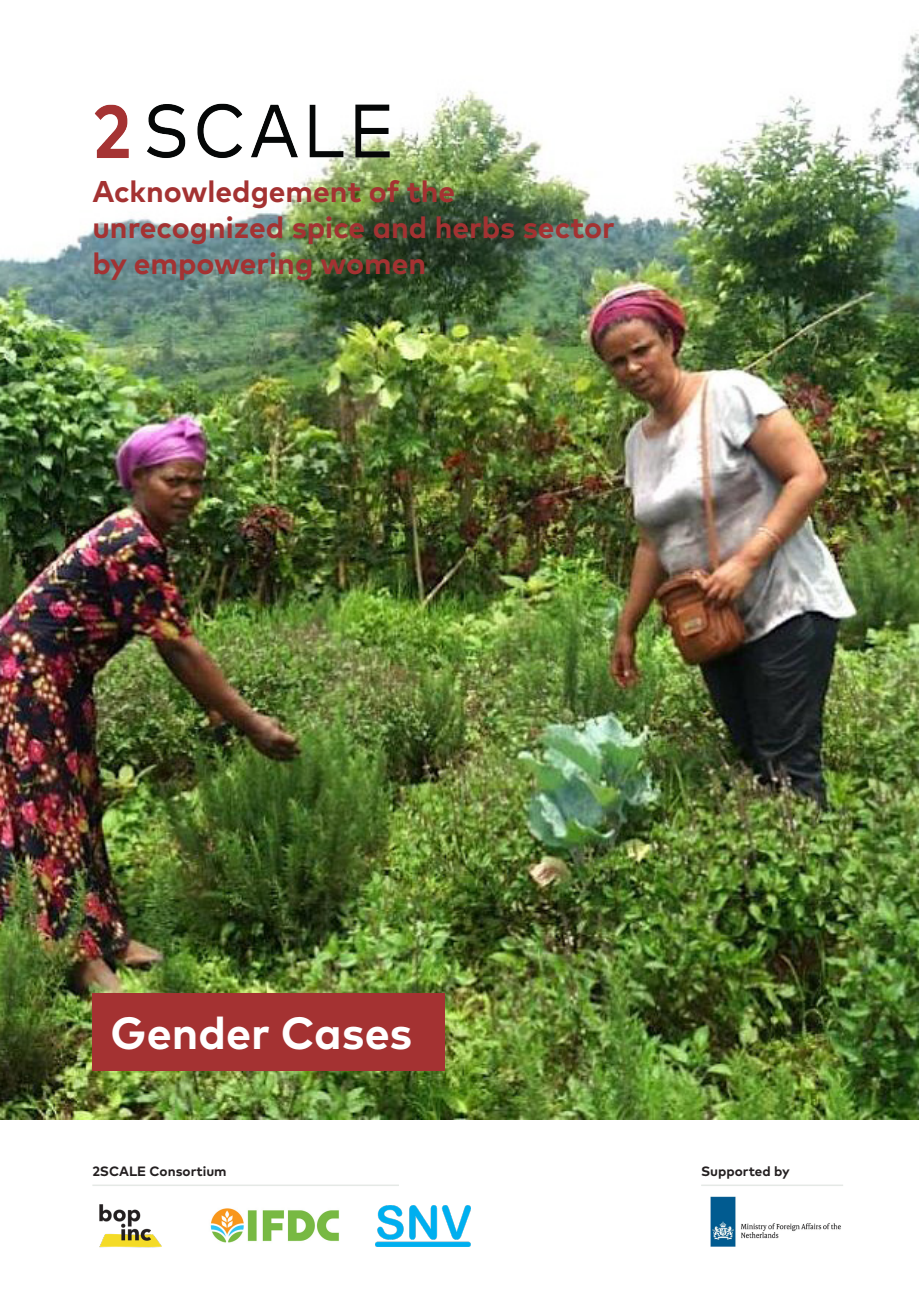
<style>
.page{position:relative;width:919px;height:1289px;background:#fff}
.page>*{position:absolute;margin:0;border:0;box-sizing:border-box;transform-origin:0 0}
.t1{font:700 45px "Mark Pro";color:#fff}
.t2{font:700 30px/36px "Mark Pro";color:#a43232}
.t3{font:700 13.5px "Mark Pro";color:#231f20}
</style>
<div class="page">
<img style="left:0;top:30px;width:918px;height:1089px">
<div style="left:92px;top:993px;width:352px;height:77px;background:#a43232"></div>
<img style="left:710px;top:1196px;width:131px;height:50px">
<hr style="left:92px;top:1184px;width:307px;height:1px;background:#e5e9e6">
<hr style="left:701px;top:1184px;width:142px;height:1px;background:#e5e9e6">
<img style="left:92px;top:1184px;width:91px;height:64px">
<img style="left:210px;top:1208px;width:129px;height:35px">
<img style="left:376px;top:1205px;width:95px;height:41px">
<img style="left:92px;top:94px;width:307px;height:81px">
<p class="t2" style="left:92px;top:171px;width:524px">Acknowledgement of the unrecognized spice and herbs sector by empowering women</p>
<p class="t1" style="left:111px;top:998px;width:303px">Gender Cases</p>
<p class="t3" style="left:92px;top:1160px;width:136px">2SCALE Consortium</p>
<p class="t3" style="left:701px;top:1160px;width:90px">Supported by</p>
</div>
